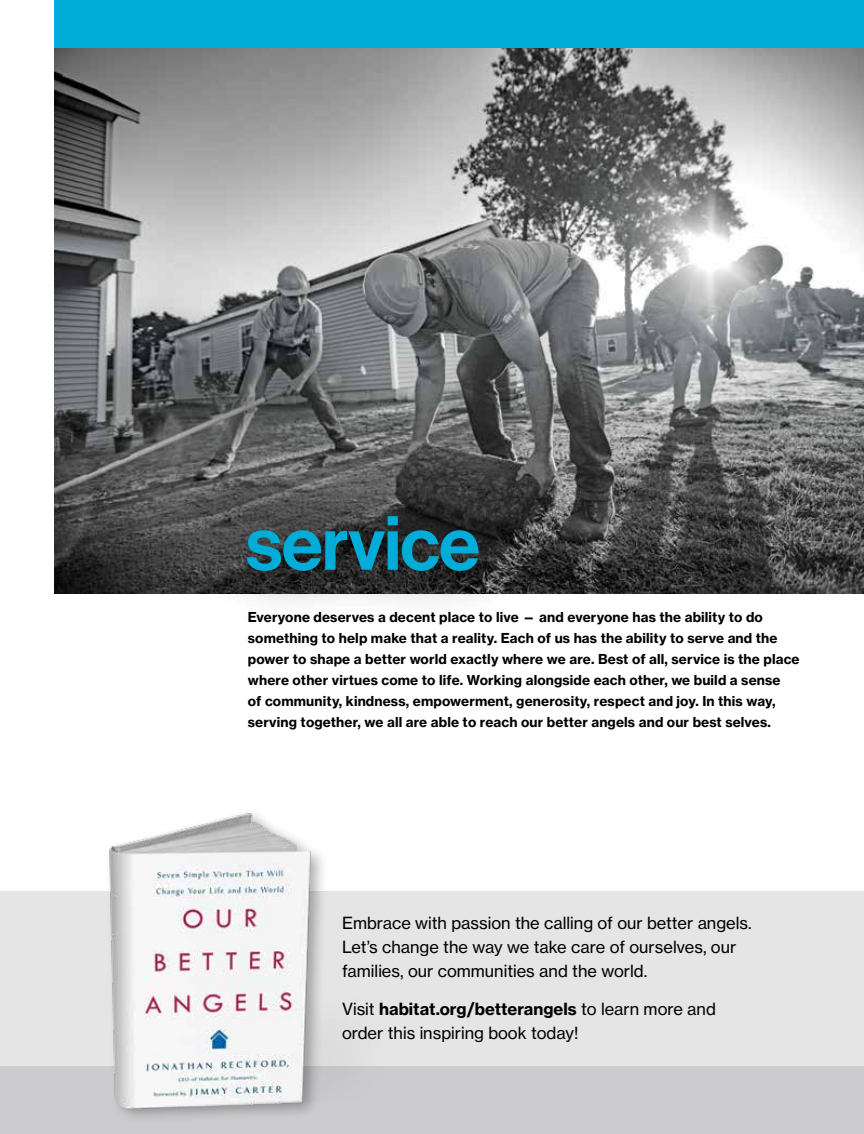
<style>
.page{position:relative;width:864px;height:1134px;background:#fff}
.page>*{position:absolute;margin:0;border:0;box-sizing:border-box;transform-origin:0 0}
.t1{font:75px "N Haas Grotesk DS Pro 65 Md";letter-spacing:-.01em;color:#00acd8}
.t2{font:16.5px/24px "N Haas Grotesk TX Pro 55 Rg";color:#000}
.t3{font:16.5px "N Haas Grotesk TX Pro 75 Bd";color:#000}
.t4{font:13.5px/21px "N Haas Grotesk TX Pro 75 Bd";letter-spacing:.01em;color:#000}
.s1{font-family:"N Haas Grotesk TX Pro 55 Rg"}
</style>
<div class="page">
<div style="left:0;top:891px;width:864px;height:243px;background:#e5e5e6"></div>
<div style="left:0;top:1066px;width:864px;height:68px;background:#cccccf"></div>
<img style="left:54px;top:47px;width:810px;height:547px">
<div style="left:199px;top:469px;width:328px;height:152px;background:#000;opacity:.75"></div>
<div style="left:54px;top:0;width:810px;height:47px;background:#00acd8"></div>
<div style="left:105px;top:806px;width:293px;height:318px;background:#000;opacity:.31"></div>
<img style="left:105px;top:806px;width:288px;height:312px">
<h1 class="t1" style="left:246px;top:500px;width:235px">service</h1>
<p class="t4" style="left:248px;top:606px;width:553px">Everyone deserves a decent place to live — and everyone has the ability to do something to help make that a reality. Each of us has the ability to serve and the power to shape a better world exactly where we are. Best of all, service is the place where other virtues come to life. Working alongside each other, we build a sense<br>of community, kindness, empowerment, generosity, respect and joy. In this way, serving together, we all are able to reach our better angels and our best selves.</p>
<p class="t2" style="left:342px;top:911px;width:411px">Embrace with passion the calling of our better angels.<br>Let’s change the way we take care of ourselves, our families, our communities and the world.</p>
<p class="t3" style="left:342px;top:998px;width:375px"><span class="s1">Visit</span> habitat.org/betterangels <span class="s1">to learn more and</span></p>
<p class="t2" style="left:342px;top:1021px;width:238px">order this inspiring book today!</p>
</div>
